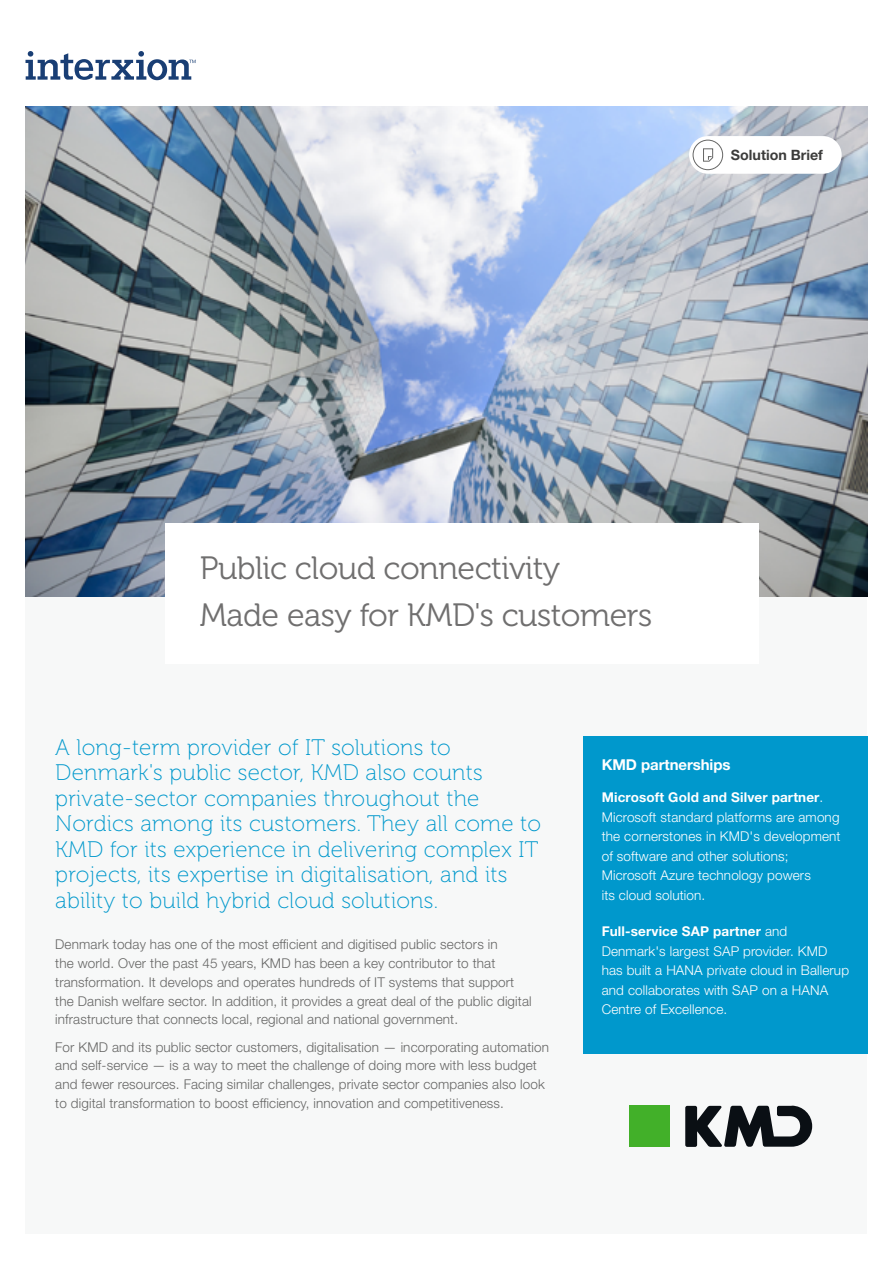
<style>
.page{position:relative;width:893px;height:1263px;background:#fff}
.page>*{position:absolute;margin:0;border:0;box-sizing:border-box;transform-origin:0 0}
.t1{font:32.25px/46.7px "Museo 300";letter-spacing:-.015em;color:#706f6f}
.t2{font:22.5px/25.5px "Museo 100";letter-spacing:.01em;color:#0098cc}
.t3{font:700 15px "Helvetica Neue LT Std";letter-spacing:-.005em;color:#fff}
.t4{font:700 14.25px "Helvetica Neue LT Std";color:#3c3c3b}
.t5{font:300 13.5px/18.8px "Helvetica Neue LT Std";letter-spacing:.01em;color:#666665}
.t6{font:300 13.5px/19.5px "Helvetica Neue LT Std";letter-spacing:.01em;color:#fff}
.s1{font-weight:700}
</style>
<div class="page">
<div style="left:26px;top:593px;width:841px;height:640px;background:#f7f8f8"></div>
<img style="left:26px;top:106px;width:841px;height:490px">
<div style="left:166px;top:523px;width:593px;height:140px;background:#fff"></div>
<svg style="left:26px;top:51px;width:170px;height:29px"></svg>
<div style="left:689px;top:136px;width:153px;height:38px;background:#fff;border-radius:19px"></div>
<div style="left:693px;top:140px;width:30px;height:30px;border:1px solid #666665;border-radius:50%"></div>
<svg style="left:703px;top:148px;width:11px;height:14px"></svg>
<div style="left:583px;top:736px;width:284px;height:317px;background:#0098cc"></div>
<div style="left:629px;top:1106px;width:41px;height:41px;background:#42b029"></div>
<svg style="left:685px;top:1106px;width:127px;height:41px"></svg>
<p class="t4" style="left:731px;top:147px;width:94px">Solution Brief</p>
<h1 class="t1" style="left:200px;top:545px;width:454px">Public cloud connectivity<br>Made easy for KMD's customers</h1>
<p class="t2" style="left:55px;top:735px;width:487px">A long-term provider of IT solutions to Denmark's public sector, KMD also counts private-sector companies throughout the Nordics among its customers. They all come to KMD for its experience in delivering complex IT projects, its expertise in digitalisation, and its ability to build hybrid cloud solutions.</p>
<p class="t5" style="left:55px;top:935px;width:478px">Denmark today has one of the most efficient and digitised public sectors in<br>the world. Over the past 45 years, KMD has been a key contributor to that transformation. It develops and operates hundreds of IT systems that support the Danish welfare sector. In addition, it provides a great deal of the public digital infrastructure that connects local, regional and national government.</p>
<p class="t5" style="left:55px;top:1037px;width:495px">For KMD and its public sector customers, digitalisation — incorporating automation and self-service — is a way to meet the challenge of doing more with less budget and fewer resources. Facing similar challenges, private sector companies also look to digital transformation to boost efficiency, innovation and competitiveness.</p>
<p class="t3" style="left:602px;top:755px;width:130px">KMD partnerships</p>
<p class="t6" style="left:602px;top:787px;width:240px"><span class="s1">Microsoft Gold and Silver partner</span>.<br>Microsoft standard platforms are among the cornerstones in KMD's development of software and other solutions; Microsoft Azure technology powers<br>its cloud solution.</p>
<p class="t6" style="left:602px;top:921px;width:249px"><span class="s1">Full-service SAP partner</span> and<br>Denmark's largest SAP provider. KMD has built a HANA private cloud in Ballerup and collaborates with SAP on a HANA<br>Centre of Excellence.</p>
</div>
